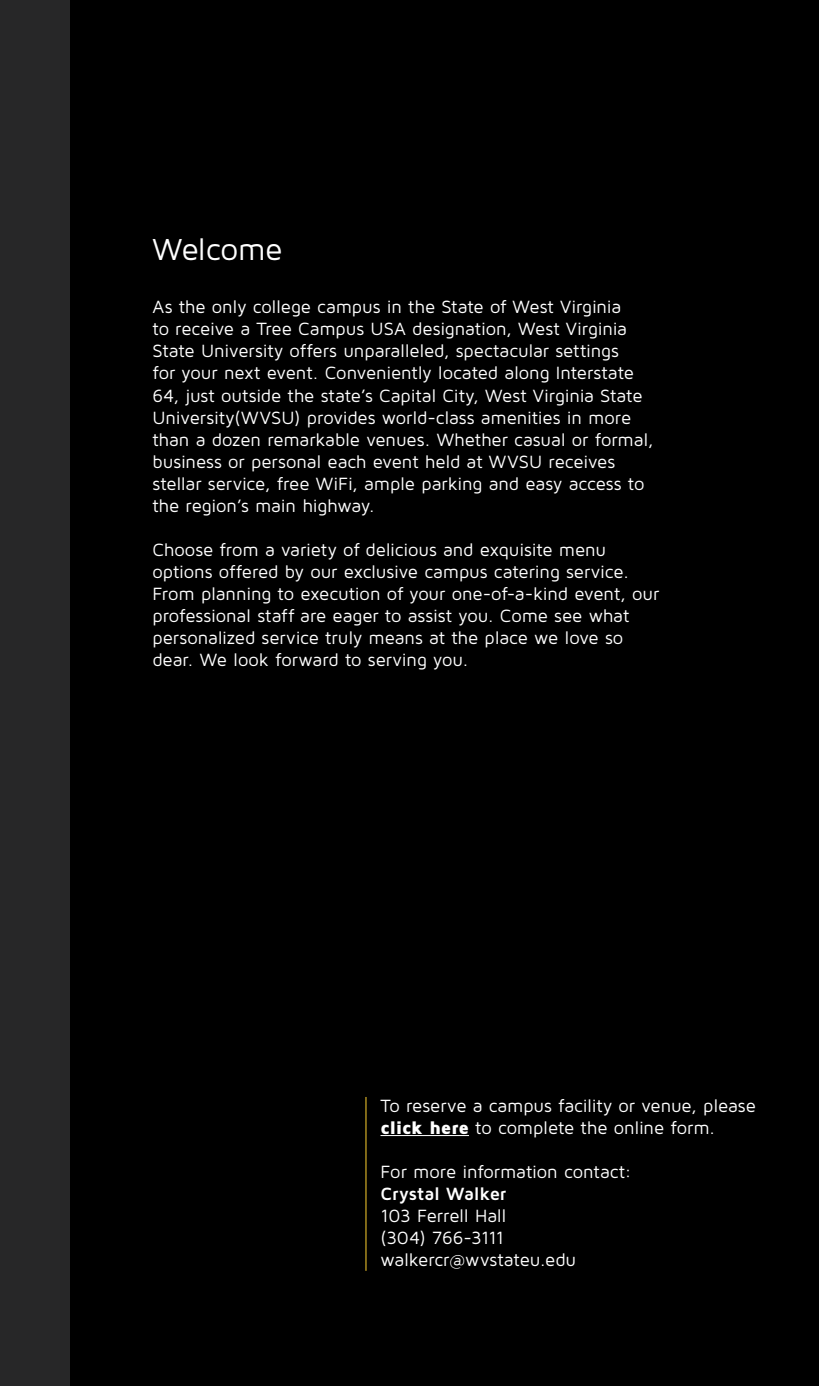
<style>
.page{position:relative;width:819px;height:1386px;background:#000}
.page>*{position:absolute;margin:0;border:0;box-sizing:border-box;transform-origin:0 0}
.t1{font:31.5px "Maven Pro";letter-spacing:-.02em;color:#fff}
.t2{font:18.38px/22.1px "Maven Pro";letter-spacing:-.005em;color:#fff}
.t3{font:700 18.38px "Maven Pro";letter-spacing:-.005em;color:#fff}
.s1{font-weight:900}
</style>
<div class="page">
<div style="left:0;top:0;width:69px;height:1386px;background:#272728"></div>
<hr style="left:365px;top:1097px;width:2px;height:174px;background:#91771b">
<hr style="left:381px;top:1135px;width:88px;height:1px;background:#fff">
<h1 class="t1" style="left:152px;top:229px;width:132px">Welcome</h1>
<p class="t2" style="left:152px;top:295px;width:502px">As the only college campus in the State of West Virginia<br>to receive a Tree Campus USA designation, West Virginia State University offers unparalleled, spectacular settings<br>for your next event. Conveniently located along Interstate 64, just outside the state’s Capital City, West Virginia State University(WVSU) provides world-class amenities in more than a dozen remarkable venues. Whether casual or formal, business or personal each event held at WVSU receives stellar service, free WiFi, ample parking and easy access to the region’s main highway.</p>
<p class="t2" style="left:152px;top:538px;width:508px">Choose from a variety of delicious and exquisite menu options offered by our exclusive campus catering service.<br>From planning to execution of your one-of-a-kind event, our professional staff are eager to assist you. Come see what personalized service truly means at the place we love so dear. We look forward to serving you.</p>
<p class="t2" style="left:381px;top:1094px;width:377px">To reserve a campus facility or venue, please <span class="s1">click here</span> to complete the online form.</p>
<p class="t2" style="left:381px;top:1160px;width:253px">For more information contact:</p>
<p class="t3" style="left:381px;top:1182px;width:128px">Crystal Walker</p>
<p class="t2" style="left:381px;top:1204px;width:197px">103 Ferrell Hall<br>(304) 766-3111 walkercr@wvstateu.edu</p>
</div>
